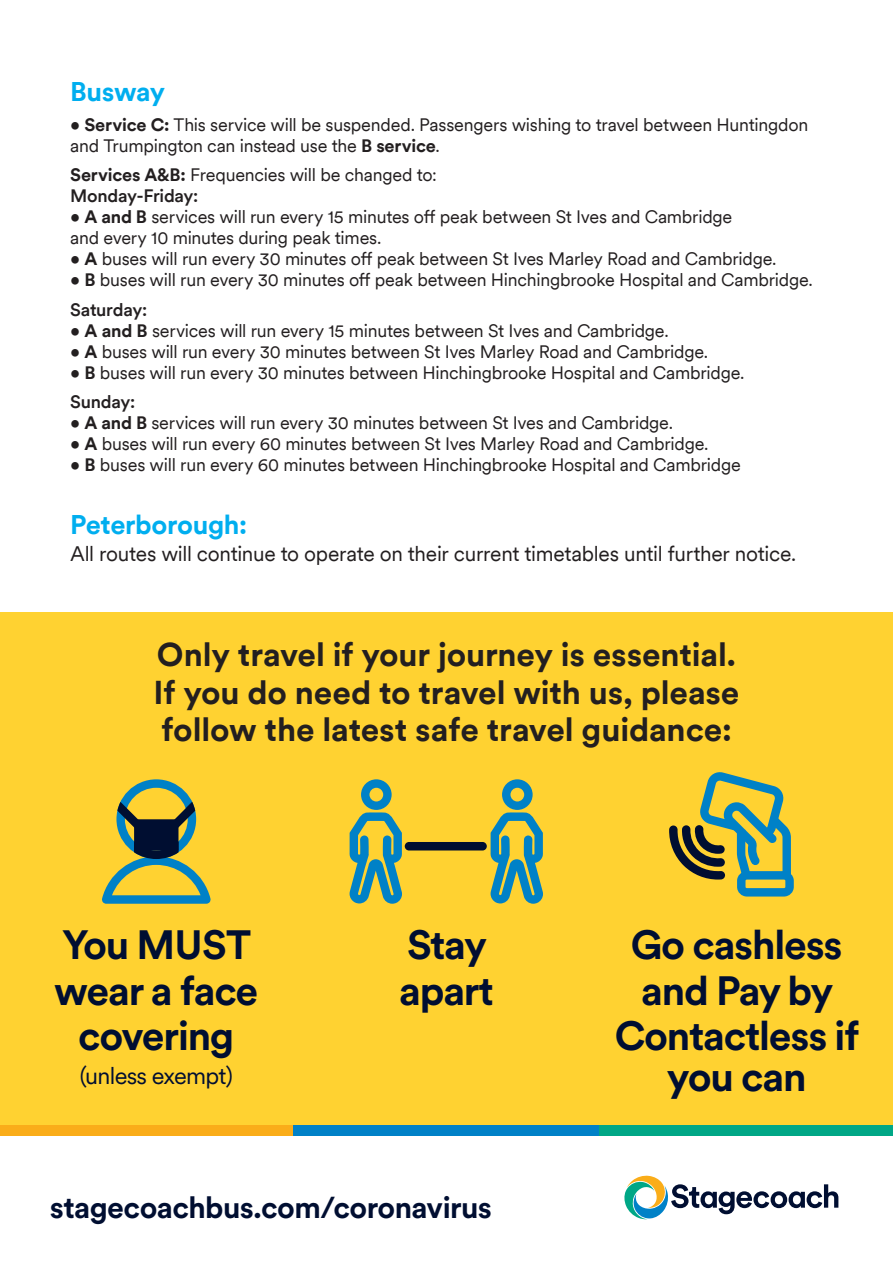
<style>
.page{position:relative;width:893px;height:1263px;background:#fff}
.page>*{position:absolute;margin:0;border:0;box-sizing:border-box;transform-origin:0 0}
.t1{font:700 40.5px/45.6px "Stagecoach Circular";letter-spacing:-.03em;color:#000e31;text-align:center}
.t2{font:700 33px/37.5px "Stagecoach Circular TT";letter-spacing:-.005em;color:#231f20;text-align:justify}
.t3{font:700 30px "Stagecoach Circular";letter-spacing:-.02em;color:#000e31}
.t4{font:700 27px "Stagecoach Circular TT";letter-spacing:-.015em;color:#00aeef}
.t5{font:23.7px "Stagecoach Circular";letter-spacing:-.03em;color:#000e31}
.t6{font:21px "Stagecoach Circular TT";letter-spacing:-.015em;color:#231f20}
.t7{font:18px/21px "Stagecoach Circular TT";letter-spacing:-.015em;color:#231f20}
.s1{font-weight:700}
.s2{font-weight:500}
</style>
<div class="page">
<div style="left:0;top:612px;width:893px;height:518px;background:#ffd231"></div>
<svg style="left:624px;top:1175px;width:214px;height:45px"></svg>
<div style="left:0;top:1125px;width:293px;height:10px;background:#faad19"></div>
<div style="left:293px;top:1125px;width:307px;height:10px;background:#0081c7"></div>
<div style="left:600px;top:1125px;width:293px;height:10px;background:#00a786"></div>
<div style="left:405px;top:842px;width:82px;height:8px;background:#000e31;border-radius:4px"></div>
<svg style="left:350px;top:779px;width:52px;height:125px"></svg>
<svg style="left:491px;top:779px;width:52px;height:125px"></svg>
<svg style="left:102px;top:779px;width:109px;height:125px"></svg>
<svg style="left:669px;top:772px;width:125px;height:124px"></svg>
<h3 class="t4" style="left:70px;top:73px;width:96px">Busway</h3>
<p class="t7" style="left:70px;top:113px;width:740px">• <span class="s1">Service C:</span> This service will be suspended. Passengers wishing to travel between Huntingdon and Trumpington can instead use the <span class="s1">B service</span>.</p>
<p class="t7" style="left:70px;top:164px;width:368px"><span class="s1">Services A&amp;B:</span> Frequencies will be changed to:<br><span class="s2">Monday-Friday:</span></p>
<p class="t7" style="left:70px;top:206px;width:664px">• <span class="s1">A and B</span> services will run every 15 minutes off peak between St Ives and Cambridge and every 10 minutes during peak times.</p>
<p class="t7" style="left:70px;top:248px;width:708px">• <span class="s1">A</span> buses will run every 30 minutes off peak between St Ives Marley Road and Cambridge.</p>
<p class="t7" style="left:70px;top:264px;width:744px;line-height:29.5px">• <span class="s1">B</span> buses will run every 30 minutes off peak between Hinchingbrooke Hospital and Cambridge.<br><span class="s2">Saturday:</span></p>
<p class="t7" style="left:70px;top:319px;width:600px">• <span class="s1">A and B</span> services will run every 15 minutes between St Ives and Cambridge.</p>
<p class="t7" style="left:70px;top:340px;width:640px">• <span class="s1">A</span> buses will run every 30 minutes between St Ives Marley Road and Cambridge.</p>
<p class="t7" style="left:70px;top:357px;width:676px;line-height:29.5px">• <span class="s1">B</span> buses will run every 30 minutes between Hinchingbrooke Hospital and Cambridge.<br><span class="s2">Sunday:</span></p>
<p class="t7" style="left:70px;top:412px;width:604px">• <span class="s1">A and B</span> services will run every 30 minutes between St Ives and Cambridge.</p>
<p class="t7" style="left:70px;top:433px;width:640px">• <span class="s1">A</span> buses will run every 60 minutes between St Ives Marley Road and Cambridge.</p>
<p class="t7" style="left:70px;top:454px;width:672px">• <span class="s1">B</span> buses will run every 60 minutes between Hinchingbrooke Hospital and Cambridge</p>
<h3 class="t4" style="left:70px;top:506px;width:178px">Peterborough:</h3>
<p class="t6" style="left:70px;top:539px;width:727px">All routes will continue to operate on their current timetables until further notice.</p>
<h2 class="t2" style="left:153px;top:634px;width:588px">Only travel if your journey is essential.<br>If you do need to travel with us, please follow the latest safe travel guidance:</h2>
<h1 class="t1" style="left:54px;top:920px;width:206px">You MUST wear a face covering</h1>
<h3 class="t5" style="left:80px;top:1060px;width:155px">(unless exempt)</h3>
<h1 class="t1" style="left:399px;top:920px;width:96px;text-align:left">Stay apart</h1>
<h1 class="t1" style="left:615px;top:920px;width:246px">Go cashless and Pay by<br>Contactless if</h1>
<h1 class="t1" style="left:667px;top:1052px;width:141px">you can</h1>
<h3 class="t3" style="left:50px;top:1187px;width:444px">stagecoachbus.com/coronavirus</h3>
</div>
